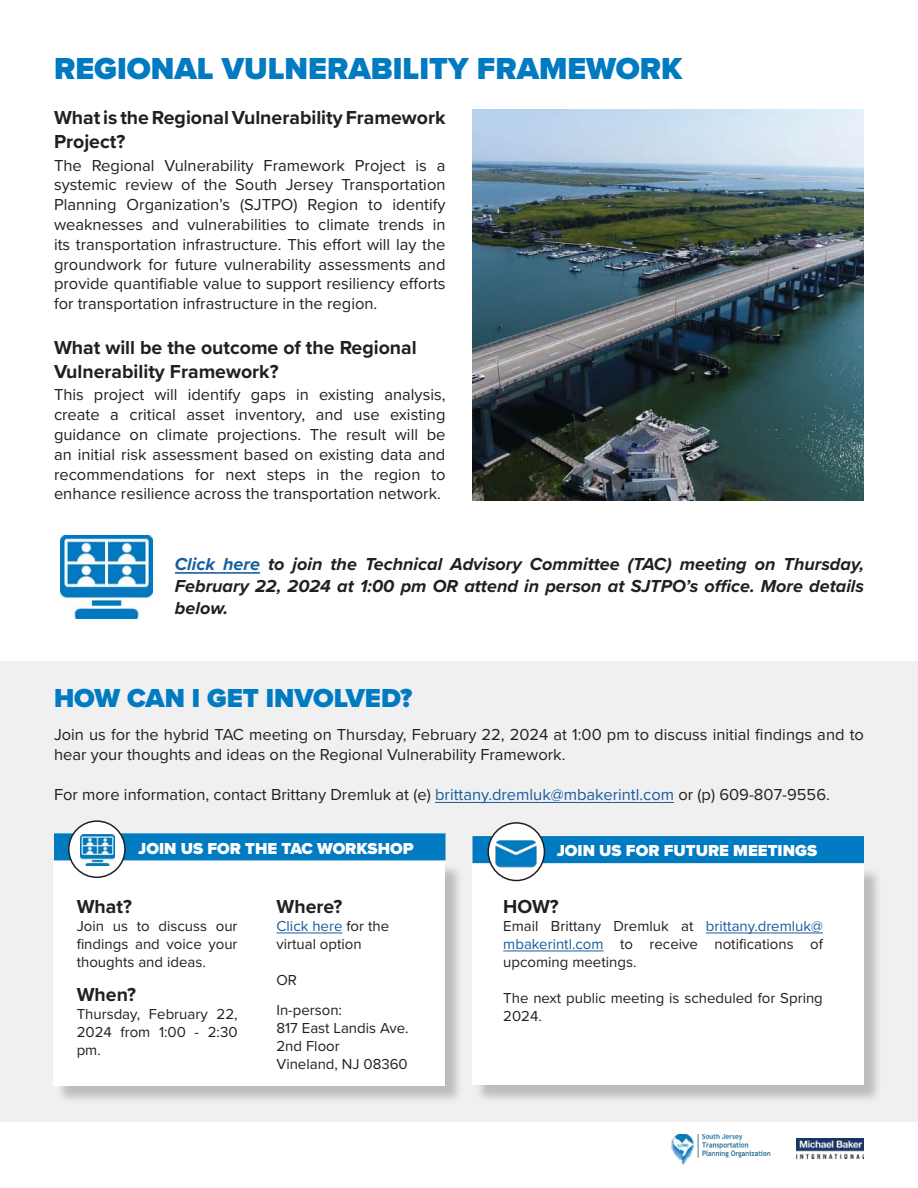
<style>
.page{position:relative;width:918px;height:1188px;background:#fff}
.page>*{position:absolute;margin:0;border:0;box-sizing:border-box;transform-origin:0 0}
.t1{font:900 31.5px "Proxima Nova";color:#007ac1}
.t2{font:900 27px "Proxima Nova";color:#007ac1}
.Paragraph_Style_2{font:700 19.5px/23.4px "Proxima Nova";color:#231f20}
.Paragraph_Style_3{font:700 19.5px/23.4px "Proxima Nova";color:#231f20}
.Paragraph_Style_3-2{font:italic 700 18px/21.6px "Proxima Nova";color:#231f20;text-align:justify}
.Paragraph_Style_2-2{font:16.5px/19.8px "Proxima Nova";color:#231f20;text-align:justify}
.t3{font:900 16.5px "Proxima Nova";color:#fff}
.Paragraph_Style_2-3{font:15px/18px "Proxima Nova";color:#231f20;text-align:justify}
.s1{color:#175d9e}
</style>
<div class="page">
<div style="left:0;top:661px;width:918px;height:461px;background:#f0f0f0"></div>
<img style="left:672px;top:1134px;width:99px;height:30px">
<img style="left:797px;top:1139px;width:67px;height:20px">
<div style="left:475px;top:867px;width:408px;height:237px;background:#231f20;opacity:.25"></div>
<div style="left:472px;top:865px;width:392px;height:220px;background:#fff"></div>
<div style="left:472px;top:836px;width:392px;height:27px;background:#007ac1"></div>
<div style="left:488px;top:823px;width:56px;height:58px;background:#fff;border-radius:50%"></div>
<div style="left:488px;top:822px;width:57px;height:59px;border:2px solid #231f20;border-radius:50%"></div>
<hr style="left:435px;top:802px;width:239px;height:1px;background:#175d9e">
<div style="left:56px;top:863px;width:408px;height:241px;background:#231f20;opacity:.25"></div>
<div style="left:53px;top:861px;width:392px;height:224px;background:#fff"></div>
<div style="left:54px;top:833px;width:392px;height:27px;background:#007ac1"></div>
<hr style="left:276px;top:933px;width:66px;height:1px;background:#175d9e">
<hr style="left:175px;top:572px;width:85px;height:2px;background:#175d9e">
<img style="left:472px;top:109px;width:392px;height:392px">
<hr style="left:706px;top:933px;width:117px;height:1px;background:#175d9e">
<hr style="left:503px;top:951px;width:101px;height:1px;background:#175d9e">
<img style="left:60px;top:535px;width:92px;height:84px">
<div style="left:69px;top:821px;width:56px;height:56px;background:#fff;border-radius:50%"></div>
<div style="left:68px;top:820px;width:58px;height:58px;border:2px solid #231f20;border-radius:50%"></div>
<img style="left:80px;top:835px;width:34px;height:31px">
<img style="left:489px;top:838px;width:54px;height:30px">
<p class="t1" style="left:54px;top:45px;width:630px">REGIONAL VULNERABILITY FRAMEWORK</p>
<p class="Paragraph_Style_2" style="left:54px;top:106px;width:393px">What is the Regional Vulnerability Framework<br>Project?</p>
<p class="Paragraph_Style_2-2" style="left:54px;top:155px;width:393px">The Regional Vulnerability Framework Project is a systemic review of the South Jersey Transportation Planning Organization’s (SJTPO) Region to identify weaknesses and vulnerabilities to climate trends in its transportation infrastructure. This effort will lay the groundwork for future vulnerability assessments and provide quantifiable value to support resiliency efforts for transportation infrastructure in the region.</p>
<p class="Paragraph_Style_3" style="left:54px;top:336px;width:364px">What will be the outcome of the Regional<br>Vulnerability Framework?</p>
<p class="Paragraph_Style_2-2" style="left:54px;top:384px;width:393px">This project will identify gaps in existing analysis, create a critical asset inventory, and use existing guidance on climate projections. The result will be an initial risk assessment based on existing data and recommendations for next steps in the region to enhance resilience across the transportation network.</p>
<p class="Paragraph_Style_3-2" style="left:175px;top:553px;width:691px"><span class="s1">Click here</span> to join the Technical Advisory Committee (TAC) meeting on Thursday, February 22, 2024 at 1:00 pm OR attend in person at SJTPO’s office. More details below.</p>
<p class="t2" style="left:54px;top:678px;width:360px">HOW CAN I GET INVOLVED?</p>
<p class="Paragraph_Style_2-2" style="left:54px;top:724px;width:811px">Join us for the hybrid TAC meeting on Thursday, February 22, 2024 at 1:00 pm to discuss initial findings and to hear your thoughts and ideas on the Regional Vulnerability Framework.</p>
<p class="Paragraph_Style_2-2" style="left:54px;top:784px;width:777px">For more information, contact Brittany Dremluk at (e) <span class="s1">brittany.dremluk@mbakerintl.com</span> or (p) 609-807-9556.</p>
<p class="t3" style="left:138px;top:836px;width:277px">JOIN US FOR THE TAC WORKSHOP</p>
<p class="t3" style="left:557px;top:839px;width:262px">JOIN US FOR FUTURE MEETINGS</p>
<p class="Paragraph_Style_2" style="left:77px;top:894px;width:57px">What?</p>
<p class="Paragraph_Style_2-3" style="left:77px;top:916px;width:162px">Join us to discuss our findings and voice your thoughts and ideas.</p>
<p class="Paragraph_Style_2" style="left:77px;top:982px;width:61px">When?</p>
<p class="Paragraph_Style_2-3" style="left:77px;top:1004px;width:162px">Thursday, February 22, 2024 from 1:00 - 2:30 pm.</p>
<p class="Paragraph_Style_2" style="left:276px;top:894px;width:67px">Where?</p>
<p class="Paragraph_Style_2-3" style="left:276px;top:916px;width:114px"><span class="s1">Click here</span> for the virtual option</p>
<p class="Paragraph_Style_2-3" style="left:276px;top:970px;width:22px">OR</p>
<p class="Paragraph_Style_2-3" style="left:276px;top:1000px;width:67px">In-person:</p>
<p class="Paragraph_Style_2-3" style="left:276px;top:1018px;width:134px">817 East Landis Ave.<br>2nd Floor</p>
<p class="Paragraph_Style_2-3" style="left:276px;top:1054px;width:133px">Vineland, NJ 08360</p>
<p class="Paragraph_Style_2" style="left:503px;top:894px;width:57px">HOW?</p>
<p class="Paragraph_Style_2-3" style="left:503px;top:916px;width:321px">Email Brittany Dremluk at <span class="s1">brittany.dremluk@ mbakerintl.com</span> to receive notifications of upcoming meetings.</p>
<p class="Paragraph_Style_2-3" style="left:503px;top:988px;width:321px">The next public meeting is scheduled for Spring<br>2024.</p>
</div>
